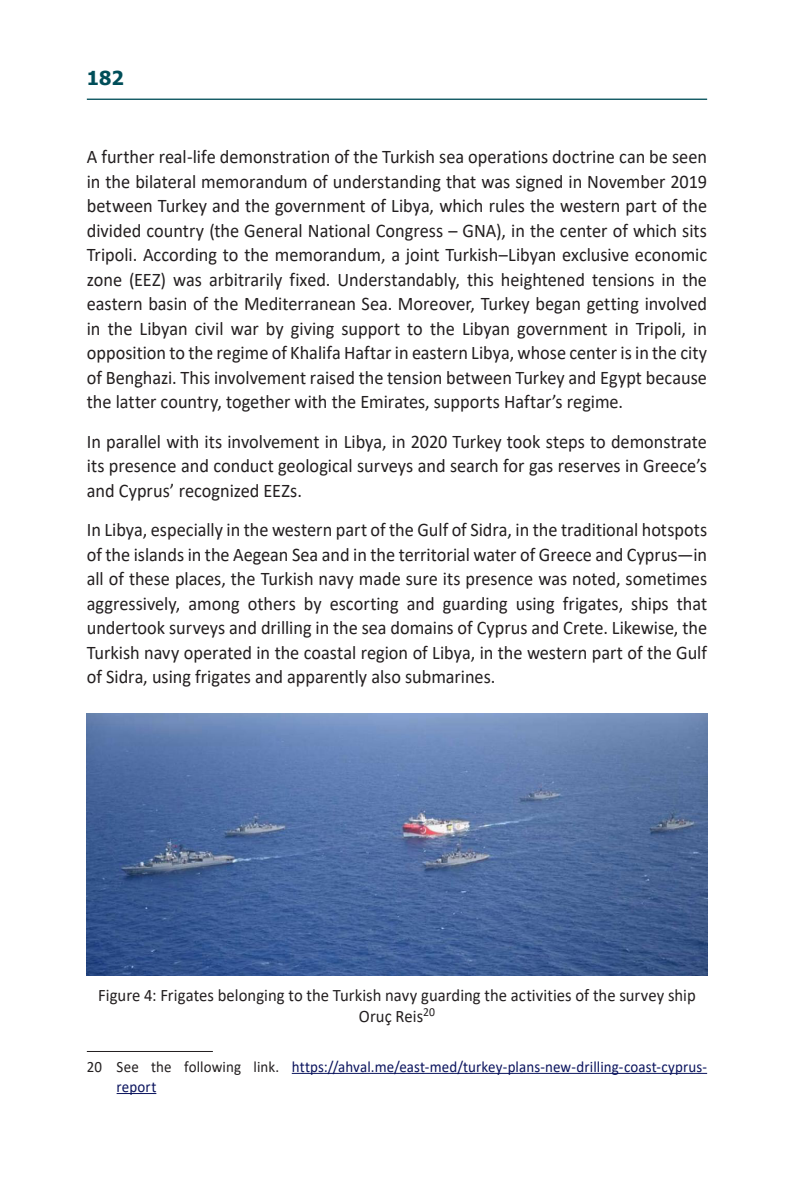
<style>
.page{position:relative;width:794px;height:1191px;background:#fff}
.page>*{position:absolute;margin:0;border:0;box-sizing:border-box;transform-origin:0 0}
.t1{font:19.25px/24.5px "Calibri";color:#231f20;text-align:justify;scale:.95 1}
.t2{font:700 19.25px "Tahoma";color:#004e59}
.איור{font:17.5px/21px "Calibri";color:#231f20;text-align:center;scale:.95 1}
.הערת_שוליים{font:15.75px/20.1px "Calibri";letter-spacing:.005em;color:#0b145e;scale:.95 1}
.s1{color:#231f20}
</style>
<div class="page">
<hr style="left:87px;top:99px;width:620px;height:1px;background:#004e59">
<img style="left:87px;top:714px;width:620px;height:261px">
<hr style="left:87px;top:1051px;width:126px;height:1px;background:#231f20">
<hr style="left:292px;top:1073px;width:415px;height:1px;background:#0b145e">
<hr style="left:117px;top:1093px;width:39px;height:1px;background:#0b145e">
<p class="t2" style="left:87px;top:65px;width:38px">182</p>
<p class="t1" style="left:87px;top:144px;width:654px">A further real-life demonstration of the Turkish sea operations doctrine can be seen in the bilateral memorandum of understanding that was signed in November 2019 between Turkey and the government of Libya, which rules the western part of the divided country (the General National Congress – GNA), in the center of which sits Tripoli. According to the memorandum, a joint Turkish–Libyan exclusive economic zone (EEZ) was arbitrarily fixed. Understandably, this heightened tensions in the eastern basin of the Mediterranean Sea. Moreover, Turkey began getting involved in the Libyan civil war by giving support to the Libyan government in Tripoli, in opposition to the regime of Khalifa Haftar in eastern Libya, whose center is in the city of Benghazi. This involvement raised the tension between Turkey and Egypt because the latter country, together with the Emirates, supports Haftar’s regime.</p>
<p class="t1" style="left:87px;top:429px;width:654px">In parallel with its involvement in Libya, in 2020 Turkey took steps to demonstrate its presence and conduct geological surveys and search for gas reserves in Greece’s and Cyprus’ recognized EEZs.</p>
<p class="t1" style="left:87px;top:517px;width:654px">In Libya, especially in the western part of the Gulf of Sidra, in the traditional hotspots of the islands in the Aegean Sea and in the territorial water of Greece and Cyprus—in all of these places, the Turkish navy made sure its presence was noted, sometimes aggressively, among others by escorting and guarding using frigates, ships that undertook surveys and drilling in the sea domains of Cyprus and Crete. Likewise, the Turkish navy operated in the coastal region of Libya, in the western part of the Gulf of Sidra, using frigates and apparently also submarines.</p>
<p class="איור" style="left:98px;top:984px;width:630px">Figure 4: Frigates belonging to the Turkish navy guarding the activities of the survey ship<br>Oruç Reis<sup>20</sup></p>
<p class="הערת_שוליים" style="left:117px;top:1056px;width:623px;text-indent:-30px"><span class="s1">20 See the following link.</span> https://ahval.me/east-med/turkey-plans-new-drilling-coast-cyprus&shy;report</p>
</div>
